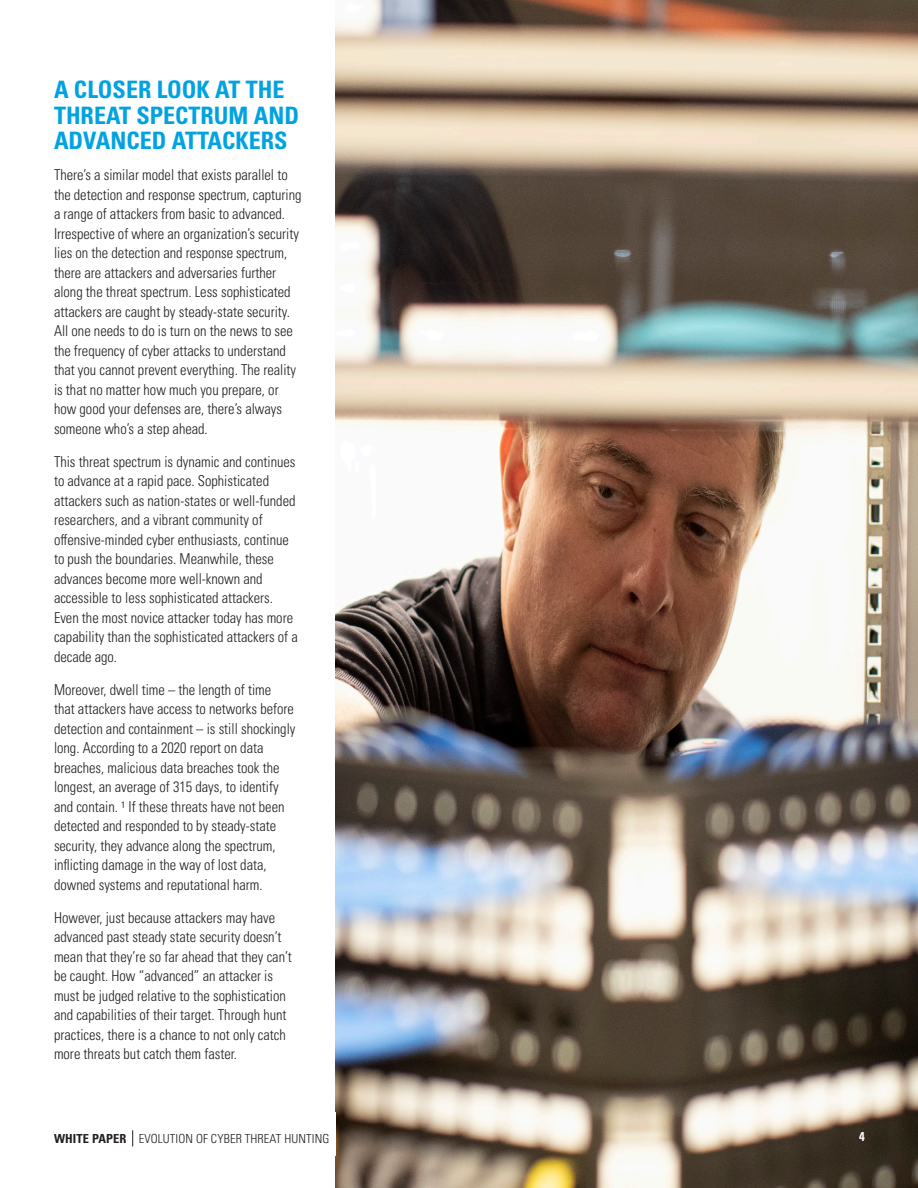
<style>
.page{position:relative;width:918px;height:1188px;background:#fff}
.page>*{position:absolute;margin:0;border:0;box-sizing:border-box;transform-origin:0 0}
.small_subhead{font:700 condensed 24px/25.5px "Univers LT Pro";color:#00a3e0}
.body_copy{font:300 condensed 15px/19.5px "Univers LT Pro";color:#231f20;scale:.96 1}
.t1{font:300 condensed 12.75px "Univers LT Pro";letter-spacing:.01em;color:#231f20}
.t2{font:700 condensed 12.75px "Univers LT Pro";color:#fff}
.t3{font:300 condensed 12.45px "Univers LT Pro";letter-spacing:.01em;color:#231f20}
.t4{font:700 condensed 12.45px "Univers LT Pro";letter-spacing:.01em;color:#231f20}
.s1{font-weight:700}
</style>
<div class="page">
<img style="left:335px;top:0;width:583px;height:1188px">
<svg style="left:132px;top:1130px;width:2px;height:16px"></svg>
<p class="small_subhead" style="left:54px;top:77px;width:247px">A CLOSER LOOK AT THE<br>THREAT SPECTRUM AND<br>ADVANCED ATTACKERS</p>
<p class="body_copy" style="left:54px;top:164px;width:259px">There’s a similar model that exists parallel to the detection and response spectrum, capturing a range of attackers from basic to advanced.<br>Irrespective of where an organization’s security lies on the detection and response spectrum, there are attackers and adversaries further along the threat spectrum. Less sophisticated attackers are caught by steady-state security.<br>All one needs to do is turn on the news to see the frequency of cyber attacks to understand that you cannot prevent everything. The reality is that no matter how much you prepare, or how good your defenses are, there’s always someone who’s a step ahead.</p>
<p class="body_copy" style="left:54px;top:451px;width:256px">This threat spectrum is dynamic and continues to advance at a rapid pace. Sophisticated attackers such as nation-states or well-funded researchers, and a vibrant community of offensive-minded cyber enthusiasts, continue to push the boundaries. Meanwhile, these advances become more well-known and accessible to less sophisticated attackers.<br>Even the most novice attacker today has more capability than the sophisticated attackers of a decade ago.</p>
<p class="body_copy" style="left:54px;top:679px;width:253px">Moreover, dwell time – the length of time that attackers have access to networks before detection and containment – is still shockingly long. According to a 2020 report on data breaches, malicious data breaches took the longest, an average of 315 days, to identify and contain. ¹ If these threats have not been detected and responded to by steady-state security, they advance along the spectrum, inflicting damage in the way of lost data, downed systems and reputational harm.</p>
<p class="body_copy" style="left:54px;top:907px;width:249px">However, just because attackers may have advanced past steady state security doesn’t mean that they’re so far ahead that they can’t be caught. How “advanced” an attacker is must be judged relative to the sophistication and capabilities of their target. Through hunt practices, there is a chance to not only catch more threats but catch them faster.</p>
<p class="t1" style="left:54px;top:1128px;width:283px"><span class="s1">WHITE PAPER</span> EVOLUTION OF CYBER THREAT HUNTING</p>
<p class="t4" style="left:54px;top:1131px;width:74px">WHITE PAPER</p>
<p class="t2" style="left:859px;top:1129px;width:7px">4</p>
<p class="t3" style="left:139px;top:1131px;width:192px">EVOLUTION OF CYBER THREAT HUNTING</p>
</div>
